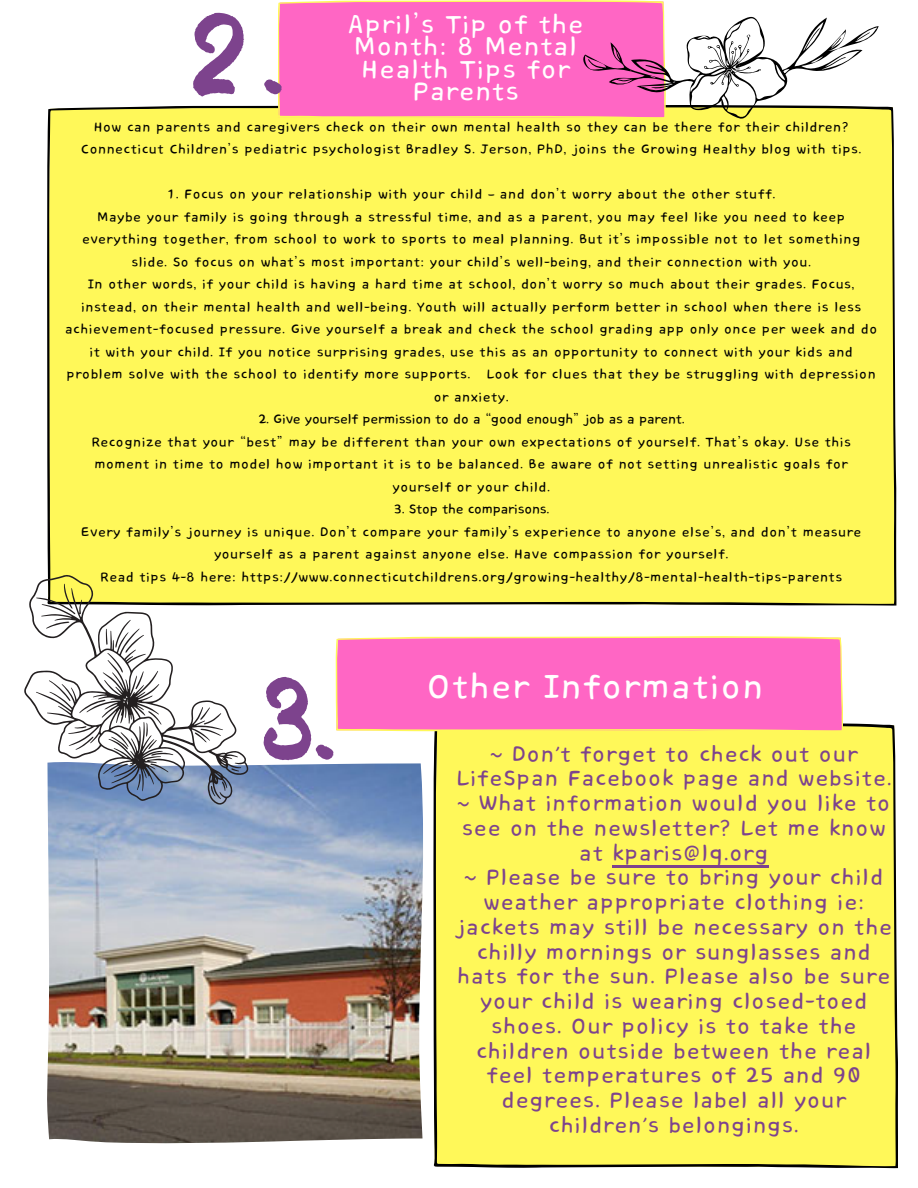
<style>
.page{position:relative;width:918px;height:1188px;background:#fff}
.page>*{position:absolute;margin:0;border:0;box-sizing:border-box;transform-origin:0 0}
.t1{font:112.95px "Bosk";color:#7d438d}
.t2{font:111.45px "Bosk";color:#7d438d}
.t3{font:43.05px "Core Bandi Face";color:#fff}
.t4{font:32.55px "Core Bandi Face";color:#fff}
.t5{font:27.6px/24.8px "Core Bandi Face";color:#7d438d;text-align:center}
.t6{font:16.65px/22.5px "Core Bandi Face";color:#000;text-align:center}
</style>
<div class="page">
<div style="left:47px;top:105px;width:850px;height:501px;background:#fff859"></div>
<div style="left:278px;top:0;width:387px;height:118px;background:#ff66c4"></div>
<div style="left:433px;top:723px;width:465px;height:445px;background:#fff859"></div>
<img style="left:47px;top:763px;width:376px;height:381px">
<div style="left:336px;top:636px;width:507px;height:96px;background:#ff66c4"></div>
<svg style="left:24px;top:574px;width:225px;height:231px"></svg>
<svg style="left:36px;top:584px;width:39px;height:30px"></svg>
<svg style="left:46px;top:621px;width:23px;height:8px"></svg>
<svg style="left:49px;top:680px;width:22px;height:21px"></svg>
<svg style="left:195px;top:707px;width:26px;height:36px"></svg>
<svg style="left:106px;top:620px;width:38px;height:69px"></svg>
<svg style="left:76px;top:737px;width:17px;height:13px"></svg>
<svg style="left:74px;top:726px;width:12px;height:3px"></svg>
<svg style="left:79px;top:700px;width:27px;height:13px"></svg>
<svg style="left:111px;top:764px;width:17px;height:9px"></svg>
<svg style="left:111px;top:737px;width:17px;height:12px"></svg>
<svg style="left:137px;top:774px;width:4px;height:16px"></svg>
<svg style="left:150px;top:763px;width:18px;height:9px"></svg>
<svg style="left:146px;top:711px;width:27px;height:45px"></svg>
<svg style="left:211px;top:786px;width:5px;height:10px"></svg>
<svg style="left:222px;top:782px;width:3px;height:9px"></svg>
<svg style="left:231px;top:768px;width:8px;height:3px"></svg>
<svg style="left:581px;top:17px;width:298px;height:102px"></svg>
<hr style="left:612px;top:865px;width:157px;height:2px;background:#7d438d">
<h2 class="t2" style="left:191px;top:11px;width:95px">2.</h2>
<h3 class="t4" style="left:348px;top:7px;width:238px">April’s Tip of the</h3>
<h3 class="t4" style="left:354px;top:29px;width:226px">Month: 8 Mental</h3>
<h3 class="t4" style="left:361px;top:52px;width:211px">Health Tips for</h3>
<h3 class="t4" style="left:412px;top:74px;width:109px">Parents</h3>
<p class="t6" style="left:81px;top:116px;width:782px">How can parents and caregivers check on their own mental health so they can be there for their children?<br>Connecticut Children’s pediatric psychologist Bradley S. Jerson, PhD, joins the Growing Healthy blog with tips.</p>
<p class="t6" style="left:65px;top:183px;width:814px">1. Focus on your relationship with your child – and don’t worry about the other stuff.<br>Maybe your family is going through a stressful time, and as a parent, you may feel like you need to keep everything together, from school to work to sports to meal planning. But it’s impossible not to let something slide. So focus on what’s most important: your child’s well-being, and their connection with you.<br>In other words, if your child is having a hard time at school, don’t worry so much about their grades. Focus, instead, on their mental health and well-being. Youth will actually perform better in school when there is less achievement-focused pressure. Give yourself a break and check the school grading app only once per week and do it with your child. If you notice surprising grades, use this as an opportunity to connect with your kids and problem solve with the school to identify more supports. Look for clues that they be struggling with depression or anxiety.</p>
<p class="t6" style="left:91px;top:408px;width:762px">2. Give yourself permission to do a “good enough” job as a parent.<br>Recognize that your “best” may be different than your own expectations of yourself. That’s okay. Use this moment in time to model how important it is to be balanced. Be aware of not setting unrealistic goals for yourself or your child.</p>
<p class="t6" style="left:81px;top:498px;width:782px">3. Stop the comparisons.<br>Every family’s journey is unique. Don’t compare your family’s experience to anyone else’s, and don’t measure yourself as a parent against anyone else. Have compassion for yourself.<br>Read tips 4-8 here: https://www.connecticutchildrens.org/growing-healthy/8-mental-health-tips-parents</p>
<h1 class="t1" style="left:261px;top:675px;width:76px">3.</h1>
<h3 class="t3" style="left:426px;top:664px;width:340px">Other Information</h3>
<p class="t5" style="left:455px;top:743px;width:439px">~ Don't forget to check out our<br>LifeSpan Facebook page and website. ~ What information would you like to see on the newsletter? Let me know at kparis@lq.org<br>~ Please be sure to bring your child weather appropriate clothing ie: jackets may still be necessary on the chilly mornings or sunglasses and hats for the sun. Please also be sure your child is wearing closed-toed shoes. Our policy is to take the children outside between the real feel temperatures of 25 and 90 degrees. Please label all your children's belongings.</p>
</div>
